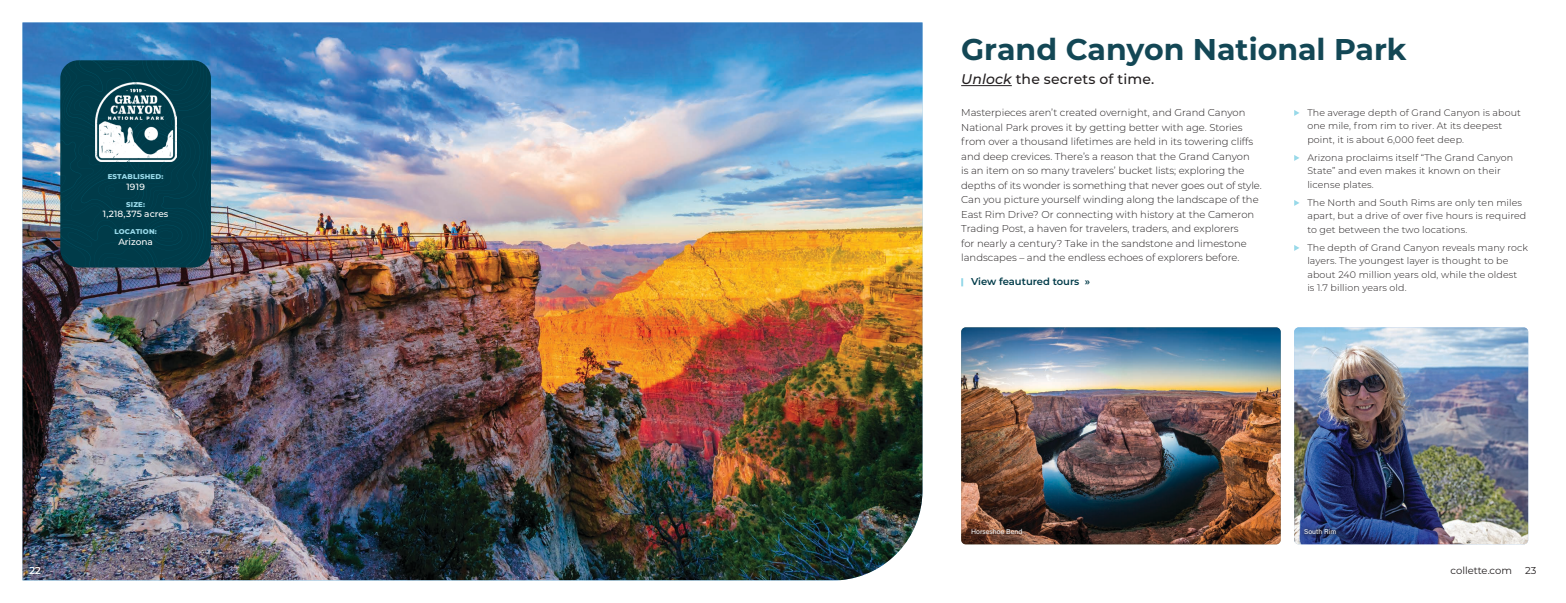
<style>
.page{position:relative;width:1566px;height:603px;background:#fff}
.page>*{position:absolute;margin:0;border:0;box-sizing:border-box;transform-origin:0 0}
.t1{font:700 30px "Montserrat";color:#134755}
.t2{font:500 14px "Montserrat";letter-spacing:.01em;color:#231f20}
.t3{font:300 10px/14.5px "Montserrat";color:#231f20}
.t4{font:600 10px "Montserrat";color:#003b49}
.t5{font:10px "Montserrat";color:#231f20}
.t6{font:10px "Montserrat";color:#fff}
.t7{font:300 9.5px/13.5px "Montserrat";letter-spacing:.01em;color:#231f20}
.t8{font:500 9px "Montserrat";color:#fff}
.t9{font:800 7px "Montserrat";letter-spacing:.03em;color:#98d9e9}
.t10{font:7px "Acumin Pro";color:#fff}
.s1{font-style:italic}
</style>
<div class="page">
<img style="left:22px;top:22px;width:900px;height:558px">
<img style="left:1294px;top:327px;width:234px;height:217px">
<div style="left:1300px;top:524px;width:41px;height:15px;background:#231f20;opacity:.75"></div>
<img style="left:961px;top:327px;width:320px;height:217px">
<div style="left:966px;top:524px;width:61px;height:16px;background:#231f20;opacity:.75"></div>
<svg style="left:961px;top:278px;width:2px;height:8px"></svg>
<svg style="left:1294px;top:110px;width:6px;height:6px"></svg>
<svg style="left:1294px;top:155px;width:6px;height:6px"></svg>
<svg style="left:1294px;top:200px;width:6px;height:6px"></svg>
<svg style="left:1294px;top:245px;width:6px;height:6px"></svg>
<hr style="left:961px;top:85px;width:51px;height:1px;background:#231f20">
<svg style="left:60px;top:60px;width:152px;height:208px;background:#033e4c"></svg>
<img style="left:95px;top:83px;width:81px;height:78px">
<p class="t9" style="left:108px;top:171px;width:57px">ESTABLISHED:</p>
<p class="t8" style="left:126px;top:180px;width:20px">1919</p>
<p class="t9" style="left:126px;top:199px;width:21px">SIZE:</p>
<p class="t8" style="left:103px;top:208px;width:67px">1,218,375 acres</p>
<p class="t9" style="left:114px;top:227px;width:44px">LOCATION:</p>
<p class="t8" style="left:118px;top:236px;width:36px">Arizona</p>
<p class="t6" style="left:30px;top:563px;width:13px">22</p>
<h1 class="t1" style="left:961px;top:28px;width:447px">Grand Canyon National Park</h1>
<h2 class="t2" style="left:961px;top:69px;width:195px"><span class="s1">Unlock</span> the secrets of time.</h2>
<p class="t3" style="left:961px;top:105px;width:302px">Masterpieces aren’t created overnight, and Grand Canyon National Park proves it by getting better with age. Stories from over a thousand lifetimes are held in its towering cliffs and deep crevices. There’s a reason that the Grand Canyon<br>is an item on so many travelers’ bucket lists; exploring the depths of its wonder is something that never goes out of style.<br>Can you picture yourself winding along the landscape of the East Rim Drive? Or connecting with history at the Cameron Trading Post, a haven for travelers, traders, and explorers<br>for nearly a century? Take in the sandstone and limestone landscapes – and the endless echoes of explorers before.</p>
<p class="t4" style="left:971px;top:275px;width:121px">View feautured tours »</p>
<p class="t7" style="left:1307px;top:105px;width:215px">The average depth of Grand Canyon is about one mile, from rim to river. At its deepest point, it is about 6,000 feet deep.</p>
<p class="t7" style="left:1307px;top:150px;width:207px">Arizona proclaims itself “The Grand Canyon<br>State” and even makes it known on their license plates.</p>
<p class="t7" style="left:1307px;top:195px;width:220px">The North and South Rims are only ten miles apart, but a drive of over five hours is required to get between the two locations.</p>
<p class="t7" style="left:1307px;top:240px;width:222px">The depth of Grand Canyon reveals many rock layers. The youngest layer is thought to be about 240 million years old, while the oldest<br>is 1.7 billion years old.</p>
<p class="t10" style="left:971px;top:527px;width:53px">Horseshoe Bend</p>
<p class="t10" style="left:1304px;top:527px;width:34px">South Rim</p>
<p class="t5" style="left:1451px;top:563px;width:63px">collette.com</p>
<p class="t5" style="left:1525px;top:563px;width:13px">23</p>
</div>
